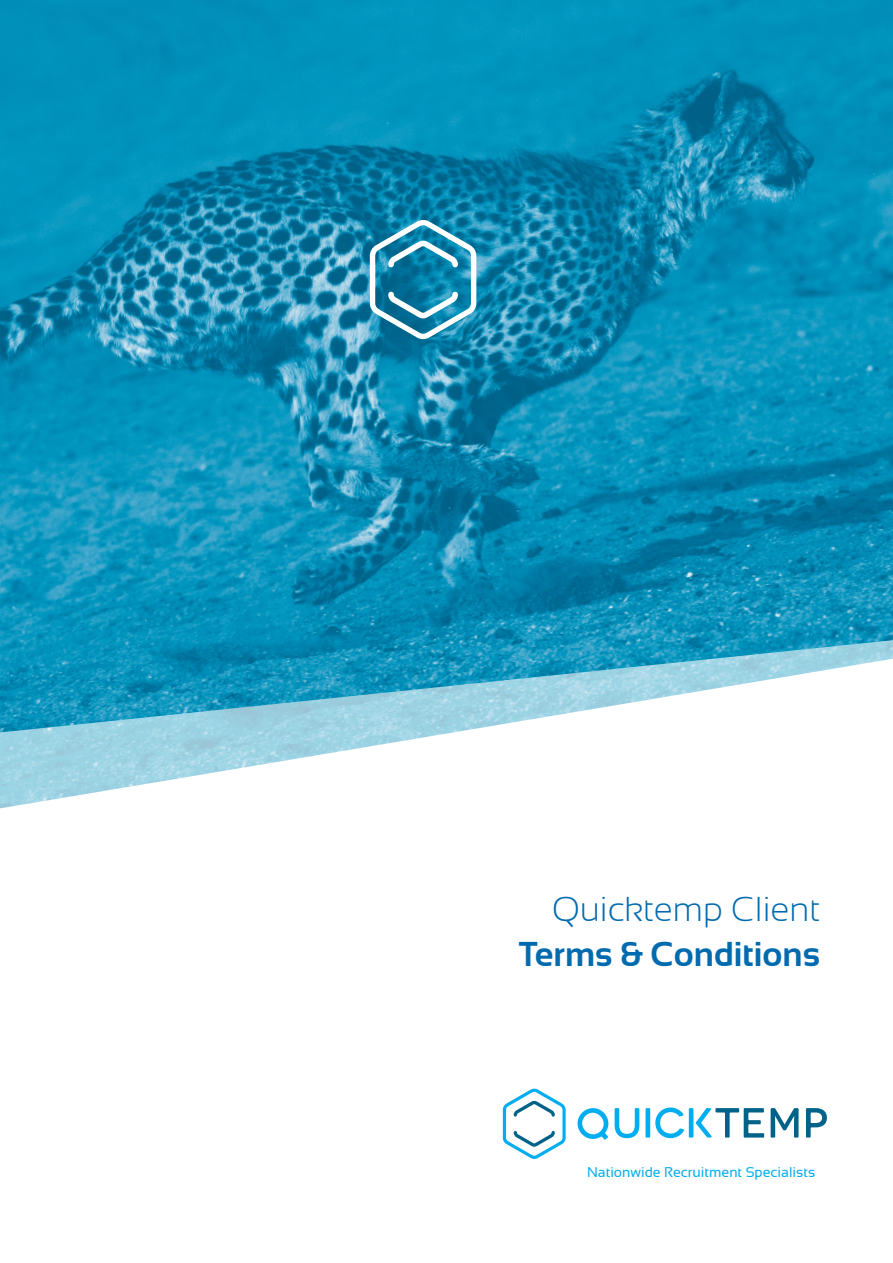
<style>
.page{position:relative;width:893px;height:1263px;background:#fff}
.page>*{position:absolute;margin:0;border:0;box-sizing:border-box;transform-origin:0 0}
.t1{font:700 34.5px "Sansation";color:#006aaf}
.t2{font:300 34.5px "Sansation";color:#006aaf}
.t3{font:14.1px "Sansation";color:#00aeef}
</style>
<div class="page">
<img style="left:0;top:732px;width:455px;height:77px">
<img style="left:0;top:0;width:893px;height:732px">
<svg style="left:370px;top:219px;width:106px;height:120px"></svg>
<svg style="left:503px;top:1089px;width:63px;height:70px"></svg>
<svg style="left:577px;top:1108px;width:62px;height:32px"></svg>
<div style="left:645px;top:1108px;width:5px;height:29px;background:#00aeef"></div>
<svg style="left:655px;top:1107px;width:29px;height:31px"></svg>
<svg style="left:771px;top:1108px;width:27px;height:29px"></svg>
<svg style="left:806px;top:1108px;width:21px;height:29px"></svg>
<hr style="left:689px;top:1108px;width:4px;height:29px;background:#00aeef">
<svg style="left:696px;top:1108px;width:68px;height:29px"></svg>
<h1 class="t2" style="left:552px;top:890px;width:269px">Quicktemp Client</h1>
<h1 class="t1" style="left:519px;top:935px;width:302px">Terms &amp; Conditions</h1>
<p class="t3" style="left:587px;top:1164px;width:230px">Nationwide Recruitment Specialists</p>
</div>
